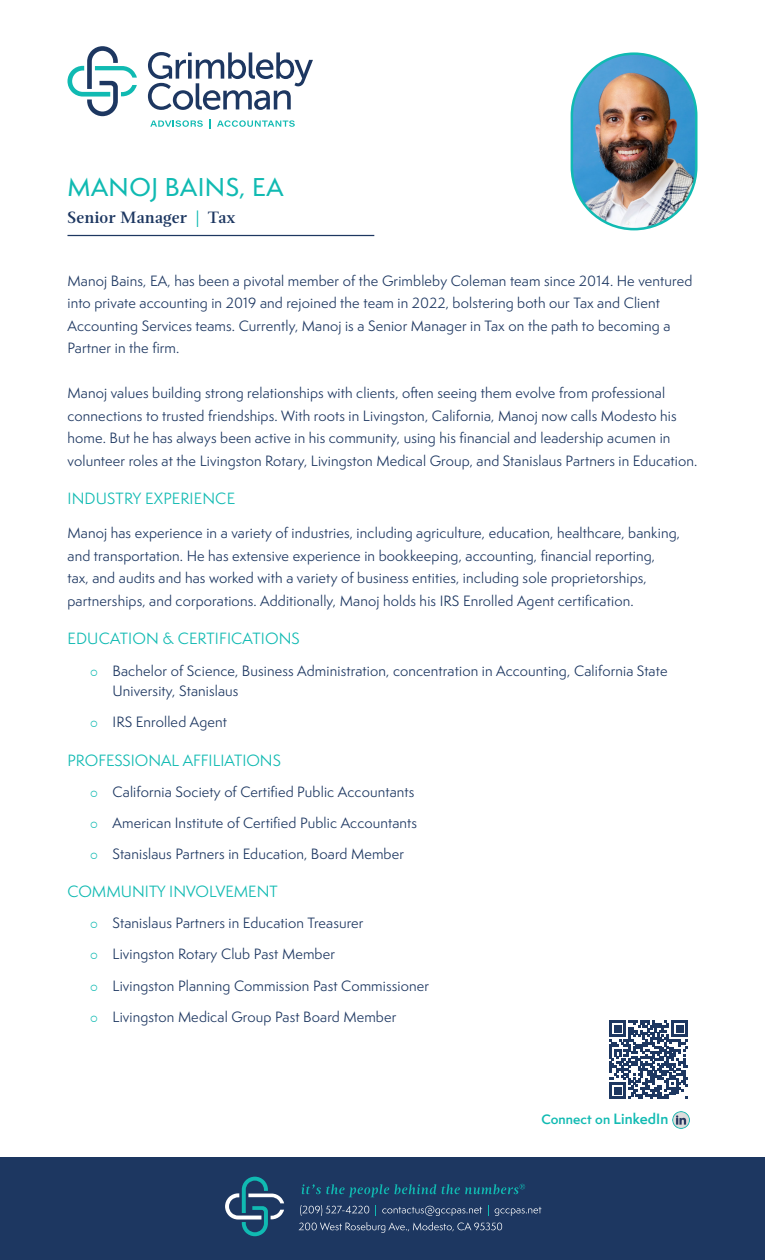
<style>
.page{position:relative;width:765px;height:1260px;background:#fff}
.page>*{position:absolute;margin:0;border:0;box-sizing:border-box;transform-origin:0 0}
.t1{font:500 23.75px "Semplicita Pro";letter-spacing:.02em;color:#10bab2}
.t2{font:600 16.25px "Magneta";letter-spacing:.01em;color:#1d3761}
.Paragraph_Style_1{font:15px "Semplicita Pro";color:#10bab2}
.Paragraph_Style_2{font:15px "Semplicita Pro";letter-spacing:.01em;color:#10bab2}
.Paragraph_Style_2-2{font:13.75px/22.5px "Semplicita Pro";letter-spacing:.01em;color:#1d3761}
.Paragraph_Style_1-2{font:13.75px/22.5px "Semplicita Pro";letter-spacing:.01em;color:#1d3761}
.Paragraph_Style_1-3{font:600 12.5px "Semplicita Pro";letter-spacing:.01em;color:#10bab2}
.s1{color:#10bab2}
.s2{font-size:13.75px}
</style>
<div class="page">
<div style="left:0;top:1158px;width:765px;height:102px;background:#1d3761"></div>
<svg style="left:67px;top:46px;width:70px;height:70px"></svg>
<svg style="left:148px;top:52px;width:165px;height:58px"></svg>
<svg style="left:150px;top:120px;width:53px;height:7px"></svg>
<svg style="left:217px;top:120px;width:78px;height:7px"></svg>
<svg style="left:225px;top:1177px;width:59px;height:59px"></svg>
<svg style="left:299px;top:1222px;width:203px;height:11px"></svg>
<svg style="left:300px;top:1205px;width:69px;height:11px"></svg>
<svg style="left:382px;top:1205px;width:100px;height:11px"></svg>
<svg style="left:495px;top:1207px;width:46px;height:9px"></svg>
<svg style="left:301px;top:1184px;width:135px;height:13px"></svg>
<svg style="left:442px;top:1184px;width:83px;height:11px"></svg>
<img style="left:572px;top:55px;width:124px;height:174px">
<div style="left:571px;top:52px;width:126px;height:178px;border:2px solid #10bab2;border-radius:62px"></div>
<hr style="left:68px;top:235px;width:306px;height:1px;background:#1d3761">
<svg style="left:609px;top:1020px;width:79px;height:79px"></svg>
<img style="left:672px;top:1111px;width:17px;height:17px">
<p class="t1" style="left:68px;top:171px;width:217px">MANOJ BAINS, EA</p>
<p class="t2" style="left:68px;top:206px;width:170px">Senior Manager <span class="s1">|</span> Tax</p>
<p class="Paragraph_Style_2-2" style="left:68px;top:269px;width:626px">Manoj Bains, EA, has been a pivotal member of the Grimbleby Coleman team since 2014. He ventured into private accounting in 2019 and rejoined the team in 2022, bolstering both our Tax and Client Accounting Services teams. Currently, Manoj is a Senior Manager in Tax on the path to becoming a Partner in the firm.</p>
<p class="Paragraph_Style_2-2" style="left:68px;top:382px;width:631px">Manoj values building strong relationships with clients, often seeing them evolve from professional connections to trusted friendships. With roots in Livingston, California, Manoj now calls Modesto his home. But he has always been active in his community, using his financial and leadership acumen in volunteer roles at the Livingston Rotary, Livingston Medical Group, and Stanislaus Partners in Education.</p>
<p class="Paragraph_Style_2" style="left:68px;top:488px;width:169px">INDUSTRY EXPERIENCE</p>
<p class="Paragraph_Style_1-2" style="left:68px;top:522px;width:614px">Manoj has experience in a variety of industries, including agriculture, education, healthcare, banking, and transportation. He has extensive experience in bookkeeping, accounting, financial reporting,<br>tax, and audits and has worked with a variety of business entities, including sole proprietorships, partnerships, and corporations. Additionally, Manoj holds his IRS Enrolled Agent certification.</p>
<p class="Paragraph_Style_1" style="left:68px;top:628px;width:234px">EDUCATION &amp; CERTIFICATIONS</p>
<p class="Paragraph_Style_2-2" style="left:112px;top:660px;width:557px;line-height:20px">Bachelor of Science, Business Administration, concentration in Accounting, California State<br>University, Stanislaus</p>
<p class="Paragraph_Style_2-2" style="left:112px;top:710px;width:116px">IRS Enrolled Agent</p>
<p class="Paragraph_Style_1" style="left:68px;top:749px;width:215px">PROFESSIONAL AFFILIATIONS</p>
<p class="Paragraph_Style_2-2" style="left:112px;top:780px;width:303px">California Society of Certified Public Accountants</p>
<p class="Paragraph_Style_2-2" style="left:112px;top:812px;width:306px">American Institute of Certified Public Accountants</p>
<p class="Paragraph_Style_2-2" style="left:112px;top:843px;width:293px">Stanislaus Partners in Education, Board Member</p>
<p class="Paragraph_Style_1" style="left:68px;top:881px;width:212px">COMMUNITY INVOLVEMENT</p>
<p class="Paragraph_Style_2-2" style="left:112px;top:912px;width:253px">Stanislaus Partners in Education Treasurer</p>
<p class="Paragraph_Style_2-2" style="left:112px;top:943px;width:224px">Livingston Rotary Club Past Member</p>
<p class="Paragraph_Style_2-2" style="left:112px;top:974px;width:318px">Livingston Planning Commission Past Commissioner</p>
<p class="Paragraph_Style_2-2" style="left:112px;top:1005px;width:285px">Livingston Medical Group Past Board Member</p>
<p class="Paragraph_Style_1-3" style="left:541px;top:1110px;width:128px">Connect on <span class="s2">LinkedIn</span></p>
</div>
